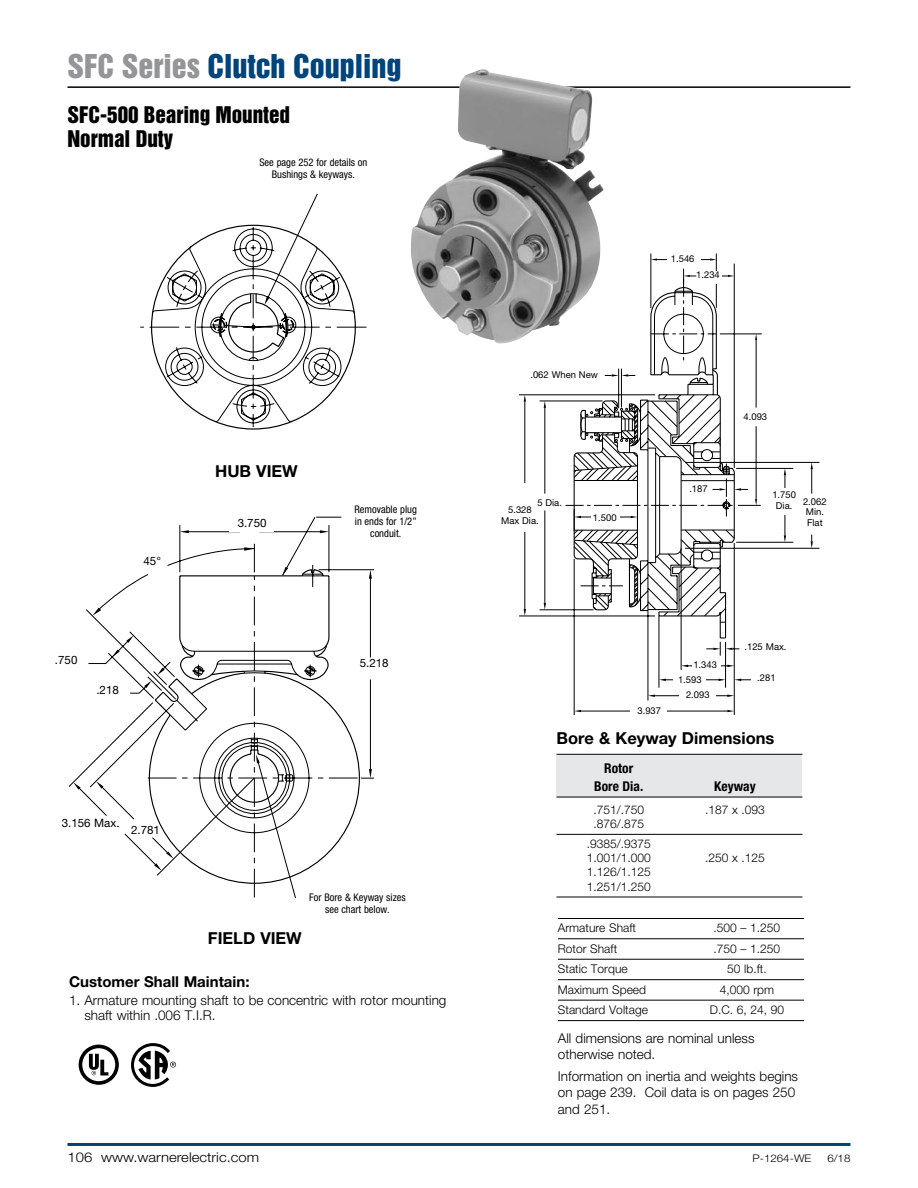
<style>
.page{position:relative;width:918px;height:1188px;background:#fff}
.page>*{position:absolute;margin:0;border:0;box-sizing:border-box;transform-origin:0 0}
.t1{font:30px "Helvetica Inserat LT Std";color:#00447c}
.t2{font:21px "Helvetica Inserat LT Std";color:#000}
.Paragraph_head{font:700 16.5px "Helvetica Neue LT Std";color:#000}
.Paragraph_Head_2{font:700 16.5px "Helvetica Neue LT Std";color:#000}
.Paragraph_Subhead{font:700 15px "Helvetica Neue LT Std";color:#000}
.New_Body_Copy{font:300 13.5px/16.2px "Helvetica Neue LT Std";color:#000}
.New_Body_Copy-2{font:300 13.5px "Helvetica Neue LT Std";color:#000;scale:1.1 1}
.New_Table_Heads{font:700 condensed 13.5px/18px "Helvetica Neue LT Std";color:#000;text-align:center}
.New_Table_Body{font:300 12px/14.1px "Helvetica Neue LT Std";color:#000}
.Callouts{font:11.55px "Helvetica Neue LT Std";color:#000}
.Callouts-2{font:condensed 10.5px/12px "Helvetica Neue LT Std";color:#000;text-align:center}
.t3{font:300 10.5px "Helvetica Neue LT Std";color:#000;scale:1.1 1}
.Callouts-3{font:9.45px/10.8px "Helvetica Neue LT Std";color:#000;text-align:center}
.s1{color:#939598}
</style>
<div class="page">
<hr style="left:68px;top:86px;width:782px;height:2px;background:#000">
<hr style="left:68px;top:1143px;width:782px;height:3px;background:#00447c">
<hr style="left:558px;top:918px;width:246px;height:1px;background:#000">
<hr style="left:558px;top:938px;width:246px;height:1px;background:#000">
<hr style="left:558px;top:959px;width:246px;height:1px;background:#000">
<hr style="left:558px;top:979px;width:246px;height:1px;background:#000">
<hr style="left:558px;top:1000px;width:246px;height:1px;background:#000">
<hr style="left:558px;top:1020px;width:246px;height:1px;background:#000">
<div style="left:556px;top:755px;width:246px;height:42px;background:#e6e7e8"></div>
<hr style="left:556px;top:754px;width:246px;height:1px;background:#000">
<hr style="left:556px;top:797px;width:246px;height:1px;background:#000">
<hr style="left:556px;top:834px;width:246px;height:1px;background:#000">
<hr style="left:556px;top:897px;width:246px;height:1px;background:#000">
<svg style="left:573px;top:287px;width:163px;height:352px"></svg>
<svg style="left:544px;top:402px;width:2px;height:6px"></svg>
<svg style="left:544px;top:603px;width:2px;height:7px"></svg>
<svg style="left:524px;top:396px;width:2px;height:6px"></svg>
<svg style="left:524px;top:609px;width:2px;height:7px"></svg>
<svg style="left:727px;top:710px;width:7px;height:2px"></svg>
<svg style="left:575px;top:710px;width:6px;height:2px"></svg>
<svg style="left:652px;top:259px;width:15px;height:2px"></svg>
<svg style="left:701px;top:259px;width:15px;height:2px"></svg>
<hr style="left:734px;top:264px;width:1px;height:204px;background:#000">
<svg style="left:683px;top:269px;width:13px;height:15px"></svg>
<svg style="left:722px;top:275px;width:12px;height:2px"></svg>
<hr style="left:756px;top:340px;width:1px;height:68px;background:#000">
<hr style="left:651px;top:254px;width:1px;height:54px;background:#000">
<hr style="left:716px;top:254px;width:1px;height:54px;background:#000">
<hr style="left:618px;top:369px;width:1px;height:39px;background:#000">
<hr style="left:621px;top:369px;width:1px;height:38px;background:#000">
<svg style="left:605px;top:374px;width:30px;height:3px"></svg>
<hr style="left:736px;top:468px;width:57px;height:1px;background:#000">
<hr style="left:736px;top:542px;width:57px;height:1px;background:#000">
<svg style="left:784px;top:468px;width:2px;height:20px"></svg>
<svg style="left:784px;top:515px;width:2px;height:27px"></svg>
<hr style="left:685px;top:462px;width:135px;height:1px;background:#000">
<hr style="left:685px;top:548px;width:135px;height:1px;background:#000">
<svg style="left:811px;top:462px;width:2px;height:32px"></svg>
<svg style="left:811px;top:535px;width:2px;height:13px"></svg>
<hr style="left:540px;top:401px;width:63px;height:1px;background:#000">
<hr style="left:540px;top:610px;width:53px;height:1px;background:#000">
<hr style="left:545px;top:408px;width:1px;height:86px;background:#000">
<hr style="left:545px;top:510px;width:1px;height:93px;background:#000">
<hr style="left:519px;top:395px;width:136px;height:1px;background:#000">
<hr style="left:519px;top:616px;width:136px;height:1px;background:#000">
<hr style="left:525px;top:402px;width:1px;height:92px;background:#000">
<hr style="left:525px;top:510px;width:1px;height:99px;background:#000">
<hr style="left:725px;top:642px;width:1px;height:46px;background:#000">
<svg style="left:706px;top:642px;width:33px;height:14px"></svg>
<hr style="left:734px;top:543px;width:1px;height:172px;background:#000">
<hr style="left:574px;top:559px;width:1px;height:156px;background:#000">
<hr style="left:655px;top:711px;width:72px;height:1px;background:#000">
<hr style="left:581px;top:711px;width:59px;height:1px;background:#000">
<hr style="left:648px;top:611px;width:1px;height:90px;background:#000">
<hr style="left:659px;top:616px;width:1px;height:72px;background:#000">
<hr style="left:681px;top:548px;width:1px;height:122px;background:#000">
<svg style="left:681px;top:665px;width:11px;height:2px"></svg>
<svg style="left:659px;top:679px;width:14px;height:2px"></svg>
<svg style="left:734px;top:679px;width:17px;height:2px"></svg>
<hr style="left:653px;top:695px;width:37px;height:1px;background:#000">
<svg style="left:716px;top:695px;width:18px;height:2px"></svg>
<svg style="left:706px;top:679px;width:20px;height:2px"></svg>
<svg style="left:721px;top:665px;width:13px;height:2px"></svg>
<svg style="left:574px;top:394px;width:187px;height:229px"></svg>
<hr style="left:720px;top:334px;width:42px;height:1px;background:#000">
<div style="left:518px;top:483px;width:14px;height:49px;background:#fff"></div>
<div style="left:591px;top:510px;width:28px;height:15px;background:#fff"></div>
<div style="left:709px;top:271px;width:13px;height:12px;background:#fff"></div>
<div style="left:630px;top:706px;width:37px;height:12px;background:#fff"></div>
<div style="left:679px;top:690px;width:36px;height:12px;background:#fff"></div>
<svg style="left:140px;top:193px;width:227px;height:237px"></svg>
<svg style="left:167px;top:517px;width:206px;height:262px"></svg>
<svg style="left:86px;top:568px;width:275px;height:230px"></svg>
<svg style="left:68px;top:645px;width:290px;height:253px"></svg>
<svg style="left:254px;top:733px;width:6px;height:74px"></svg>
<svg style="left:254px;top:642px;width:1px;height:74px"></svg>
<svg style="left:254px;top:597px;width:1px;height:28px"></svg>
<svg style="left:303px;top:565px;width:20px;height:22px"></svg>
<div style="left:229px;top:517px;width:45px;height:15px;background:#fff"></div>
<svg style="left:78px;top:1044px;width:24px;height:24px"></svg>
<svg style="left:79px;top:1045px;width:40px;height:40px"></svg>
<svg style="left:131px;top:1043px;width:45px;height:44px"></svg>
<img style="left:411px;top:69px;width:193px;height:276px">
<p class="t1" style="left:68px;top:48px;width:335px"><span class="s1">SFC Series</span> Clutch Coupling</p>
<p class="t2" style="left:68px;top:102px;width:224px">SFC-500 Bearing Mounted</p>
<p class="t2" style="left:68px;top:126px;width:107px">Normal Duty</p>
<p class="Callouts-2" style="left:259px;top:157px;width:110px">See page 252 for details on<br>Bushings &amp; keyways.</p>
<p class="Callouts" style="left:144px;top:554px;width:19px">45°</p>
<p class="Callouts" style="left:55px;top:653px;width:24px">.750</p>
<p class="Callouts" style="left:96px;top:683px;width:24px">.218</p>
<p class="Paragraph_head" style="left:215px;top:461px;width:84px">HUB VIEW</p>
<p class="Callouts" style="left:238px;top:516px;width:30px">3.750</p>
<p class="Callouts-2" style="left:355px;top:503px;width:64px">Removable plug in ends for 1/2” conduit.</p>
<p class="Callouts" style="left:360px;top:656px;width:30px">5.218</p>
<p class="Callouts" style="left:62px;top:816px;width:59px">3.156 Max.</p>
<p class="Callouts" style="left:131px;top:823px;width:30px">2.781</p>
<p class="Callouts-2" style="left:309px;top:891px;width:98px">For Bore &amp; Keyway sizes see chart below.</p>
<p class="Paragraph_Head_2" style="left:208px;top:928px;width:95px">FIELD VIEW</p>
<p class="Paragraph_Subhead" style="left:69px;top:972px;width:182px">Customer Shall Maintain:</p>
<p class="New_Body_Copy" style="left:84px;top:992px;width:364px;line-height:15px;text-indent:-15px">1. Armature mounting shaft to be concentric with rotor mounting shaft within .006 T.I.R.</p>
<p class="Callouts-3" style="left:671px;top:253px;width:25px">1.546</p>
<p class="Callouts-3" style="left:530px;top:369px;width:69px">.062 When New</p>
<p class="Callouts-3" style="left:537px;top:497px;width:26px">5 Dia.</p>
<p class="Callouts-3" style="left:501px;top:504px;width:39px">5.328<br>Max Dia.</p>
<p class="Callouts-3" style="left:593px;top:512px;width:25px">1.500</p>
<p class="Callouts-3" style="left:696px;top:269px;width:25px">1.234</p>
<p class="Callouts-3" style="left:689px;top:484px;width:20px">.187</p>
<p class="Callouts-3" style="left:744px;top:411px;width:25px">4.093</p>
<p class="Callouts-3" style="left:772px;top:489px;width:25px">1.750<br>Dia.</p>
<p class="Callouts-3" style="left:803px;top:496px;width:25px;text-align:left">2.062<br>Min.<br>Flat</p>
<p class="Callouts-3" style="left:637px;top:705px;width:25px">3.937</p>
<p class="Callouts-3" style="left:693px;top:659px;width:25px">1.343</p>
<p class="Callouts-3" style="left:678px;top:674px;width:25px">1.593</p>
<p class="Callouts-3" style="left:686px;top:689px;width:25px">2.093</p>
<p class="Callouts-3" style="left:744px;top:642px;width:44px">.125 Max.</p>
<p class="Callouts-3" style="left:757px;top:673px;width:20px">.281</p>
<p class="Paragraph_head" style="left:556px;top:728px;width:219px">Bore &amp; Keyway Dimensions</p>
<p class="New_Table_Heads" style="left:594px;top:759px;width:51px">Rotor<br>Bore Dia.</p>
<p class="New_Table_Heads" style="left:714px;top:777px;width:43px">Keyway</p>
<p class="New_Table_Body" style="left:593px;top:802px;width:52px">.751/.750</p>
<p class="New_Table_Body" style="left:705px;top:802px;width:61px">.187 x .093</p>
<p class="New_Table_Body" style="left:593px;top:816px;width:52px">.876/.875</p>
<p class="New_Table_Body" style="left:587px;top:837px;width:66px">.9385/.9375<br>1.001/1.000</p>
<p class="New_Table_Body" style="left:705px;top:851px;width:61px">.250 x .125</p>
<p class="New_Table_Body" style="left:587px;top:865px;width:66px">1.126/1.125<br>1.251/1.250</p>
<p class="New_Table_Body" style="left:558px;top:921px;width:80px">Armature Shaft</p>
<p class="New_Table_Body" style="left:714px;top:921px;width:68px">.500 – 1.250</p>
<p class="New_Table_Body" style="left:558px;top:941px;width:61px">Rotor Shaft</p>
<p class="New_Table_Body" style="left:714px;top:941px;width:68px">.750 – 1.250</p>
<p class="New_Table_Body" style="left:558px;top:962px;width:71px">Static Torque</p>
<p class="New_Table_Body" style="left:727px;top:962px;width:41px">50 lb.ft.</p>
<p class="New_Table_Body" style="left:558px;top:982px;width:90px">Maximum Speed</p>
<p class="New_Table_Body" style="left:720px;top:982px;width:56px">4,000 rpm</p>
<p class="New_Table_Body" style="left:558px;top:1003px;width:91px">Standard Voltage</p>
<p class="New_Table_Body" style="left:710px;top:1003px;width:76px">D.C. 6, 24, 90</p>
<p class="New_Body_Copy" style="left:558px;top:1030px;width:198px">All dimensions are nominal unless otherwise noted.</p>
<p class="New_Body_Copy" style="left:558px;top:1068px;width:242px">Information on inertia and weights begins on page 239. Coil data is on pages 250 and 251.</p>
<p class="New_Body_Copy-2" style="left:68px;top:1149px;width:176px">106 www.warnerelectric.com</p>
<p class="t3" style="left:752px;top:1152px;width:55px">P-1264-WE</p>
<p class="t3" style="left:827px;top:1152px;width:23px">6/18</p>
</div>
